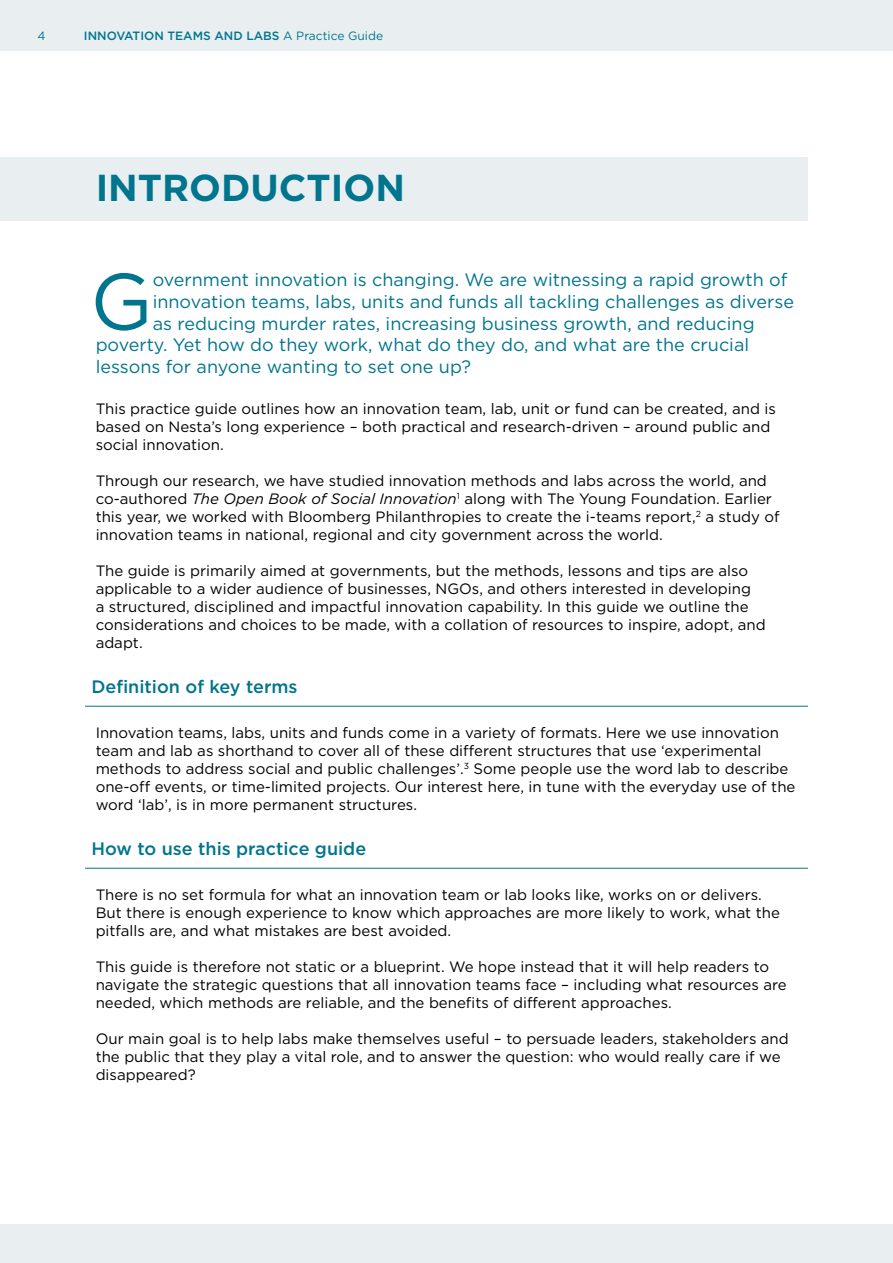
<style>
.page{position:relative;width:893px;height:1263px;background:#fff}
.page>*{position:absolute;margin:0;border:0;box-sizing:border-box;transform-origin:0 0}
.t1{font:79.65px "Gotham HTF";color:#00758d}
.t2{font:700 37.5px "Gotham HTF";color:#00758d}
.t3{font:18px "Gotham HTF";color:#00758d}
.t4{font:500 18px "Gotham HTF";color:#00758d}
.t5{font:15px/18px "Gotham HTF";color:#000}
.t6{font:500 12px "Gotham HTF";color:#00758d}
.t7{font:12px "Gotham HTF";color:#00758d}
.s1{font-weight:400}
.s2{font-style:italic}
</style>
<div class="page">
<div style="left:0;top:0;width:893px;height:51px;background:#e9eff1"></div>
<div style="left:0;top:1225px;width:893px;height:38px;background:#e9eff1"></div>
<div style="left:0;top:157px;width:808px;height:64px;background:#e9eff1"></div>
<hr style="left:85px;top:706px;width:723px;height:1px;background:#00758d">
<hr style="left:85px;top:868px;width:723px;height:1px;background:#00758d">
<p class="t7" style="left:37px;top:29px;width:10px">4</p>
<p class="t6" style="left:84px;top:29px;width:301px">INNOVATION TEAMS AND LABS <span class="s1">A Practice Guide</span></p>
<h2 class="t2" style="left:96px;top:166px;width:311px">INTRODUCTION</h2>
<h1 class="t1" style="left:90px;top:257px;width:64px">G</h1>
<p class="t3" style="left:153px;top:270px;width:636px">overnment innovation is changing. We are witnessing a rapid growth of</p>
<p class="t3" style="left:153px;top:292px;width:643px">innovation teams, labs, units and funds all tackling challenges as diverse</p>
<p class="t3" style="left:153px;top:313px;width:603px">as reducing murder rates, increasing business growth, and reducing</p>
<p class="t3" style="left:96px;top:335px;width:655px">poverty. Yet how do they work, what do they do, and what are the crucial</p>
<p class="t3" style="left:96px;top:357px;width:377px">lessons for anyone wanting to set one up?</p>
<p class="t5" style="left:96px;top:399px;width:682px">This practice guide outlines how an innovation team, lab, unit or fund can be created, and is based on Nesta’s long experience – both practical and research-driven – around public and social innovation.</p>
<p class="t5" style="left:96px;top:471px;width:686px">Through our research, we have studied innovation methods and labs across the world, and co-authored <span class="s2">The Open Book of Social Innovation</span><sup>1</sup> along with The Young Foundation. Earlier this year, we worked with Bloomberg Philanthropies to create the i-teams report,<sup>2</sup> a study of innovation teams in national, regional and city government across the world.</p>
<p class="t5" style="left:96px;top:561px;width:672px">The guide is primarily aimed at governments, but the methods, lessons and tips are also applicable to a wider audience of businesses, NGOs, and others interested in developing<br>a structured, disciplined and impactful innovation capability. In this guide we outline the considerations and choices to be made, with a collation of resources to inspire, adopt, and adapt.</p>
<p class="t4" style="left:91px;top:676px;width:208px">Definition of key terms</p>
<p class="t5" style="left:96px;top:723px;width:701px">Innovation teams, labs, units and funds come in a variety of formats. Here we use innovation team and lab as shorthand to cover all of these different structures that use ‘experimental methods to address social and public challenges’.<sup>3</sup> Some people use the word lab to describe one-off events, or time-limited projects. Our interest here, in tune with the everyday use of the word ‘lab’, is in more permanent structures.</p>
<p class="t4" style="left:91px;top:838px;width:276px">How to use this practice guide</p>
<p class="t5" style="left:96px;top:885px;width:686px">There is no set formula for what an innovation team or lab looks like, works on or delivers.<br>But there is enough experience to know which approaches are more likely to work, what the pitfalls are, and what mistakes are best avoided.</p>
<p class="t5" style="left:96px;top:957px;width:693px">This guide is therefore not static or a blueprint. We hope instead that it will help readers to navigate the strategic questions that all innovation teams face – including what resources are needed, which methods are reliable, and the benefits of different approaches.</p>
<p class="t5" style="left:96px;top:1029px;width:695px">Our main goal is to help labs make themselves useful – to persuade leaders, stakeholders and the public that they play a vital role, and to answer the question: who would really care if we disappeared?</p>
</div>
